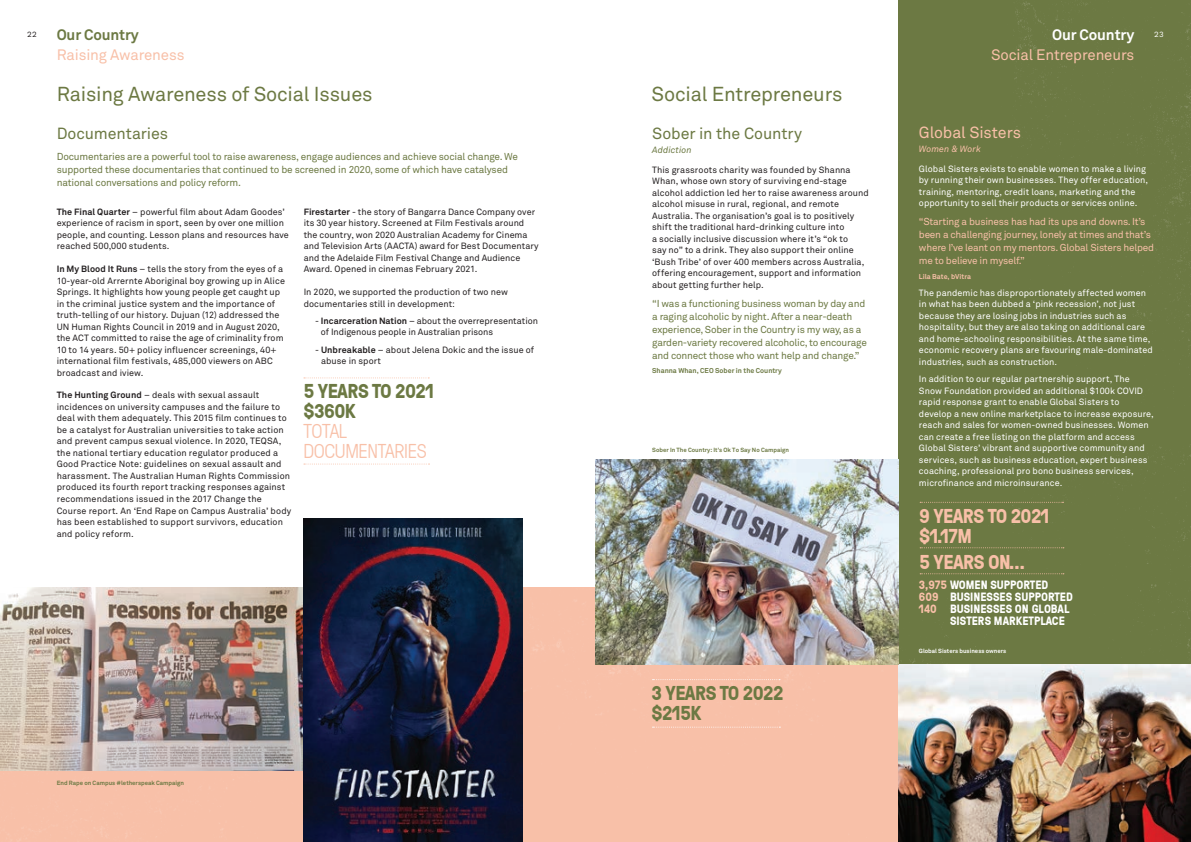
<style>
.page{position:relative;width:1191px;height:842px;background:#fff}
.page>*{position:absolute;margin:0;border:0;box-sizing:border-box;transform-origin:0 0}
.t1{font:20px "Akkurat";letter-spacing:-.01em;color:#6c7943}
.t2{font:700 20px/20px "GT Pressura";letter-spacing:-.03em;color:#6c7943}
.t3{font:700 20px/20px "GT Pressura";letter-spacing:-.03em;color:#f8c0a8}
.t4{font:300 20px/20px "GT Pressura";letter-spacing:-.02em;color:#f8c0a8}
.t5{font:16px "Akkurat";letter-spacing:-.005em;color:#6c7943}
.t6{font:16px "Akkurat";letter-spacing:-.01em;color:#f8c0a8}
.t7{font:15px "Akkurat";letter-spacing:-.01em;color:#f8c0a8}
.t8{font:700 15px "Akkurat";letter-spacing:-.01em;color:#fff}
.t9{font:700 15px "Akkurat";letter-spacing:-.01em;color:#6c7943}
.t10{font:700 12px "GT Pressura";color:#fff}
.t11{font:10px/13px "Akkurat";letter-spacing:-.02em;color:#6c7943}
.t12{font:10px/13px "Akkurat";letter-spacing:-.02em;color:#f8c0a8}
.t13{font:9px/11.5px "Akkurat";letter-spacing:.01em;color:#231f20}
.t14{font:9px/11.5px "Akkurat";letter-spacing:.005em;color:#fff}
.t15{font:italic 9px "Akkurat";letter-spacing:.005em;color:#f8c0a8}
.t16{font:italic 9px "Akkurat";color:#6c7943}
.t17{font:8px "Work Sans";color:#231f20}
.t18{font:8px "Work Sans";color:#fff}
.t19{font:700 7px "Akkurat";color:#6c7943}
.t20{font:700 7px "Akkurat";color:#f8c0a8}
.t21{font:700 6px "Akkurat";color:#6c7943}
.t22{font:700 6px "Akkurat";color:#fff}
.s1{font-weight:700}
.s2{color:#f8c0a8}
</style>
<div class="page">
<svg style="left:304px;top:377px;width:125px;height:1px"></svg>
<svg style="left:304px;top:463px;width:125px;height:1px"></svg>
<div style="left:0;top:588px;width:595px;height:254px;background:#f8c0a8"></div>
<div style="left:899px;top:0;width:292px;height:665px;background:#6c7943"></div>
<img style="left:595px;top:665px;width:596px;height:177px">
<svg style="left:920px;top:502px;width:143px;height:1px"></svg>
<svg style="left:920px;top:547px;width:143px;height:1px"></svg>
<svg style="left:920px;top:573px;width:143px;height:1px"></svg>
<img style="left:595px;top:460px;width:304px;height:205px">
<svg style="left:652px;top:679px;width:128px;height:1px"></svg>
<svg style="left:652px;top:727px;width:128px;height:1px"></svg>
<img style="left:0;top:588px;width:303px;height:182px">
<img style="left:303px;top:518px;width:219px;height:324px">
<h3 class="t9" style="left:57px;top:25px;width:84px">Our Country</h3>
<h3 class="t7" style="left:57px;top:45px;width:129px">Raising Awareness</h3>
<h1 class="t1" style="left:57px;top:81px;width:317px">Raising Awareness of Social Issues</h1>
<h3 class="t8" style="left:1052px;top:25px;width:84px">Our Country</h3>
<h3 class="t7" style="left:991px;top:45px;width:145px">Social Entrepreneurs</h3>
<p class="t17" style="left:27px;top:29px;width:11px">22</p>
<p class="t18" style="left:1154px;top:29px;width:11px">23</p>
<h1 class="t1" style="left:651px;top:81px;width:192px">Social Entrepreneurs</h1>
<h2 class="t5" style="left:57px;top:123px;width:113px">Documentaries</h2>
<p class="t11" style="left:57px;top:150px;width:463px">Documentaries are a powerful tool to raise awareness, engage audiences and achieve social change. We supported these documentaries that continued to be screened in 2020, some of which have catalysed national conversations and policy reform.</p>
<p class="t13" style="left:57px;top:206px;width:233px"><span class="s1">The Final Quarter</span> – powerful film about Adam Goodes’ experience of racism in sport, seen by over one million people, and counting. Lesson plans and resources have reached 500,000 students.</p>
<p class="t13" style="left:57px;top:263px;width:230px"><span class="s1">In My Blood It Runs</span> – tells the story from the eyes of a 10-year-old Arrernte Aboriginal boy growing up in Alice Springs. It highlights how young people get caught up in the criminal justice system and the importance of truth-telling of our history. Dujuan (12) addressed the UN Human Rights Council in 2019 and in August 2020, the ACT committed to raise the age of criminality from 10 to 14 years. 50+ policy influencer screenings, 40+ international film festivals, 485,000 viewers on ABC broadcast and iview.</p>
<p class="t13" style="left:57px;top:389px;width:236px"><span class="s1">The Hunting Ground</span> – deals with sexual assault incidences on university campuses and the failure to deal with them adequately. This 2015 film continues to be a catalyst for Australian universities to take action and prevent campus sexual violence. In 2020, TEQSA, the national tertiary education regulator produced a Good Practice Note: guidelines on sexual assault and harassment. The Australian Human Rights Commission produced its fourth report tracking responses against recommendations issued in the 2017 Change the Course report. An ‘End Rape on Campus Australia’ body has been established to support survivors, education and policy reform.</p>
<p class="t13" style="left:304px;top:206px;width:236px"><span class="s1">Firestarter</span> - the story of Bangarra Dance Company over its 30 year history. Screened at Film Festivals around the country, won 2020 Australian Academy for Cinema and Television Arts (AACTA) award for Best Documentary and the Adelaide Film Festival Change and Audience Award. Opened in cinemas February 2021.</p>
<p class="t13" style="left:304px;top:286px;width:206px">In 2020, we supported the production of two new documentaries still in development:</p>
<p class="t13" style="left:321px;top:315px;width:219px;text-indent:-6px">- <span class="s1">Incarceration Nation</span> – about the overrepresentation of Indigenous people in Australian prisons</p>
<p class="t13" style="left:321px;top:343px;width:215px;text-indent:-6px">- <span class="s1">Unbreakable</span> – about Jelena Dokic and the issue of abuse in sport</p>
<h1 class="t2" style="left:303px;top:380px;width:132px">5 YEARS TO 2021 $360K</h1>
<h1 class="t4" style="left:303px;top:420px;width:125px">TOTAL<br>DOCUMENTARIES</h1>
<p class="t21" style="left:57px;top:779px;width:129px">End Rape on Campus #letherspeak Campaign</p>
<h2 class="t5" style="left:652px;top:123px;width:151px">Sober in the Country</h2>
<p class="t16" style="left:652px;top:145px;width:41px">Addiction</p>
<p class="t13" style="left:652px;top:164px;width:218px">This grassroots charity was founded by Shanna Whan, whose own story of surviving end-stage alcohol addiction led her to raise awareness around alcohol misuse in rural, regional, and remote Australia. The organisation’s goal is to positively shift the traditional hard-drinking culture into<br>a socially inclusive discussion where it’s “ok to<br>say no” to a drink. They also support their online ‘Bush Tribe’ of over 400 members across Australia, offering encouragement, support and information about getting further help.</p>
<p class="t11" style="left:652px;top:296px;width:216px">“I was a functioning business woman by day and a raging alcoholic by night. After a near-death experience, Sober in the Country is my way, as a garden-variety recovered alcoholic, to encourage and connect those who want help and change.”</p>
<p class="t19" style="left:652px;top:366px;width:131px">Shanna Whan, CEO Sober in the Country</p>
<p class="t21" style="left:652px;top:446px;width:138px">Sober In The Country: It’s Ok To Say No Campaign</p>
<h1 class="t2" style="left:651px;top:682px;width:133px">3 YEARS TO 2022 $215K</h1>
<h2 class="t6" style="left:919px;top:122px;width:104px">Global Sisters</h2>
<p class="t15" style="left:919px;top:143px;width:63px">Women &amp; Work</p>
<p class="t14" style="left:919px;top:163px;width:231px">Global Sisters exists to enable women to make a living by running their own businesses. They offer education, training, mentoring, credit loans, marketing and the opportunity to sell their products or services online.</p>
<p class="t12" style="left:919px;top:215px;width:237px">“Starting a business has had its ups and downs. It’s been a challenging journey, lonely at times and that’s where I’ve leant on my mentors. Global Sisters helped me to believe in myself.”</p>
<p class="t20" style="left:919px;top:272px;width:54px">Lila Bate, bVitra</p>
<p class="t14" style="left:919px;top:287px;width:235px">The pandemic has disproportionately affected women in what has been dubbed a ‘pink recession’, not just because they are losing jobs in industries such as hospitality, but they are also taking on additional care and home-schooling responsibilities. At the same time, economic recovery plans are favouring male-dominated industries, such as construction.</p>
<p class="t14" style="left:919px;top:373px;width:236px">In addition to our regular partnership support, The Snow Foundation provided an additional $100k COVID rapid response grant to enable Global Sisters to develop a new online marketplace to increase exposure, reach and sales for women-owned businesses. Women can create a free listing on the platform and access Global Sisters’ vibrant and supportive community and services, such as business education, expert business coaching, professional pro bono business services, microfinance and microinsurance.</p>
<h1 class="t3" style="left:919px;top:505px;width:132px">9 YEARS TO 2021 $1.17M</h1>
<h1 class="t3" style="left:919px;top:551px;width:107px">5 YEARS ON…</h1>
<h3 class="t10" style="left:919px;top:576px;width:131px"><span class="s2">3,975</span> WOMEN SUPPORTED</h3>
<h3 class="t10" style="left:919px;top:588px;width:155px"><span class="s2">609</span> BUSINESSES SUPPORTED</h3>
<h3 class="t10" style="left:919px;top:600px;width:152px"><span class="s2">140</span> BUSINESSES ON GLOBAL</h3>
<h3 class="t10" style="left:950px;top:612px;width:116px">SISTERS MARKETPLACE</h3>
<p class="t22" style="left:919px;top:647px;width:89px">Global Sisters business owners</p>
</div>
